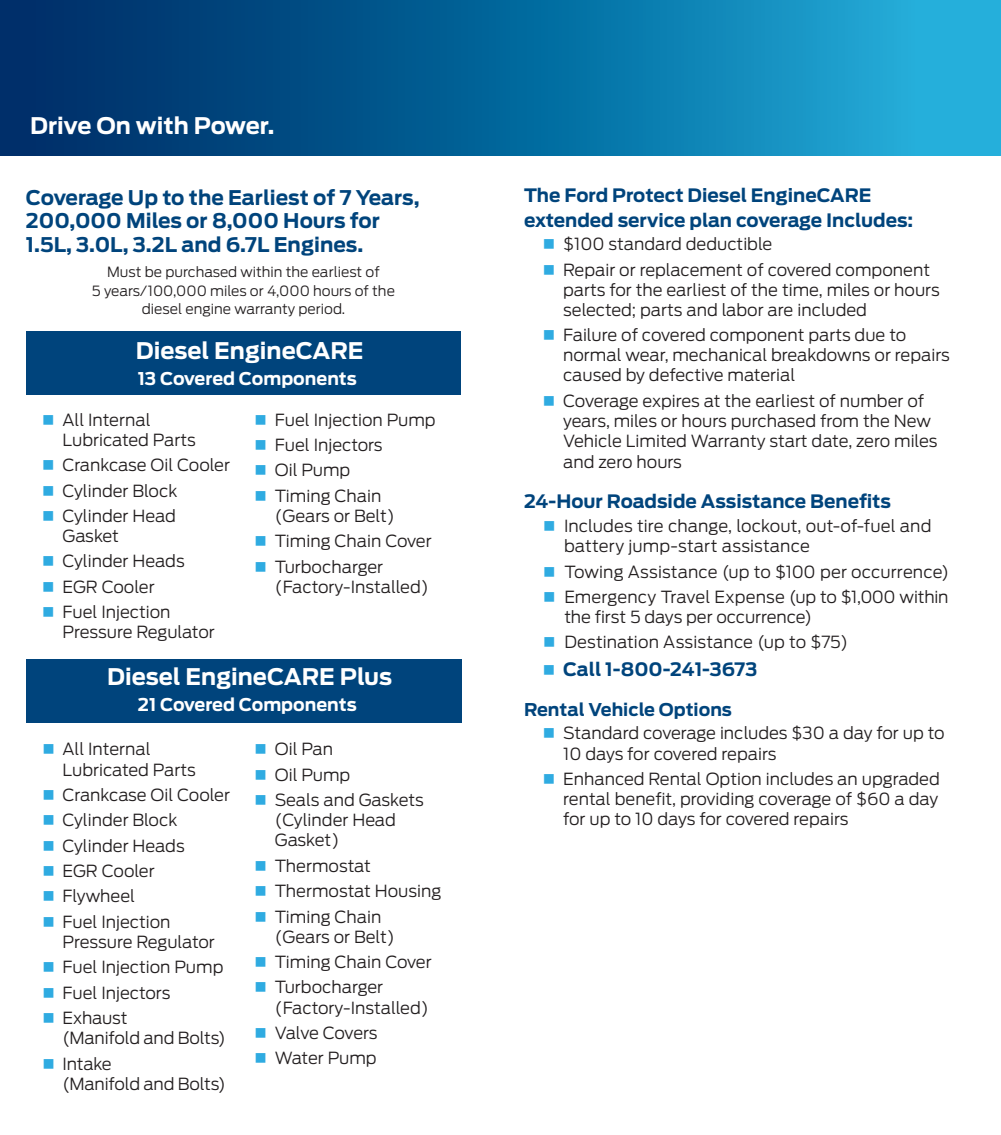
<style>
.page{position:relative;width:1001px;height:1135px;background:#fff}
.page>*{position:absolute;margin:0;border:0;box-sizing:border-box;transform-origin:0 0}
.t1{font:700 22.75px "Ford Antenna";color:#fff}
.t2{font:700 20.12px/23.6px "Ford Antenna";color:#00447c}
.t3{font:700 18.38px/24.5px "Ford Antenna";color:#00447c}
.t4{font:700 17.5px "Ford Antenna";color:#fff}
.t5{font:700 17.5px "Ford Antenna";color:#00447c}
.t6{font:300 16.62px/20.1px "Ford Antenna";color:#231f20}
.t7{font:300 16.62px "Ford Antenna";letter-spacing:-.02em;color:#231f20}
.t8{font:300 14px/18.4px "Ford Antenna";color:#231f20;text-align:center}
.s1{color:#2fabe1}
</style>
<div class="page">
<div style="left:27px;top:331px;width:434px;height:63px;background:#00447c"></div>
<div style="left:27px;top:659px;width:434px;height:63px;background:#00447c"></div>
<div style="left:0;top:0;width:1000px;height:155px;background:linear-gradient(to right,#00245f,#1fb2de)"></div>
<h1 class="t1" style="left:30px;top:105px;width:246px">Drive On with Power.</h1>
<p class="t2" style="left:26px;top:183px;width:395px">Coverage Up to the Earliest of 7 Years,<br>200,000 Miles or 8,000 Hours for<br>1.5L, 3.0L, 3.2L and 6.7L Engines.</p>
<p class="t8" style="left:92px;top:261px;width:304px">Must be purchased within the earliest of<br>5 years/100,000 miles or 4,000 hours of the diesel engine warranty period.</p>
<h1 class="t1" style="left:136px;top:330px;width:229px">Diesel EngineCARE</h1>
<p class="t4" style="left:138px;top:363px;width:221px">13 Covered Components</p>
<p class="t6" style="left:63px;top:408px;width:135px;text-indent:-20px"><span class="s1">■</span> All Internal<br>Lubricated Parts</p>
<p class="t6" style="left:42px;top:453px;width:189px"><span class="s1">■</span> Crankcase Oil Cooler</p>
<p class="t6" style="left:42px;top:478px;width:137px"><span class="s1">■</span> Cylinder Block</p>
<p class="t6" style="left:63px;top:504px;width:115px;text-indent:-20px"><span class="s1">■</span> Cylinder Head<br>Gasket</p>
<p class="t6" style="left:42px;top:549px;width:144px"><span class="s1">■</span> Cylinder Heads</p>
<p class="t6" style="left:42px;top:575px;width:114px"><span class="s1">■</span> EGR Cooler</p>
<p class="t6" style="left:63px;top:600px;width:154px;text-indent:-20px"><span class="s1">■</span> Fuel Injection<br>Pressure Regulator</p>
<p class="t6" style="left:254px;top:408px;width:183px"><span class="s1">■</span> Fuel Injection Pump</p>
<p class="t6" style="left:254px;top:433px;width:129px"><span class="s1">■</span> Fuel Injectors</p>
<p class="t6" style="left:254px;top:458px;width:97px"><span class="s1">■</span> Oil Pump</p>
<p class="t6" style="left:275px;top:484px;width:121px;text-indent:-20px"><span class="s1">■</span> Timing Chain (Gears or Belt)</p>
<p class="t6" style="left:254px;top:529px;width:178px"><span class="s1">■</span> Timing Chain Cover</p>
<p class="t6" style="left:275px;top:554px;width:155px;text-indent:-20px"><span class="s1">■</span> Turbocharger (Factory-Installed)</p>
<h1 class="t1" style="left:107px;top:656px;width:286px">Diesel EngineCARE Plus</h1>
<p class="t4" style="left:138px;top:689px;width:220px">21 Covered Components</p>
<p class="t6" style="left:63px;top:737px;width:135px;text-indent:-20px"><span class="s1">■</span> All Internal<br>Lubricated Parts</p>
<p class="t6" style="left:42px;top:783px;width:189px"><span class="s1">■</span> Crankcase Oil Cooler</p>
<p class="t6" style="left:42px;top:808px;width:137px"><span class="s1">■</span> Cylinder Block</p>
<p class="t6" style="left:42px;top:833px;width:144px"><span class="s1">■</span> Cylinder Heads</p>
<p class="t6" style="left:42px;top:859px;width:114px"><span class="s1">■</span> EGR Cooler</p>
<p class="t6" style="left:42px;top:884px;width:94px"><span class="s1">■</span> Flywheel</p>
<p class="t6" style="left:63px;top:910px;width:154px;text-indent:-20px"><span class="s1">■</span> Fuel Injection<br>Pressure Regulator</p>
<p class="t6" style="left:42px;top:955px;width:183px"><span class="s1">■</span> Fuel Injection Pump</p>
<p class="t6" style="left:42px;top:980px;width:129px"><span class="s1">■</span> Fuel Injectors</p>
<p class="t6" style="left:63px;top:1006px;width:165px;text-indent:-20px"><span class="s1">■</span> Exhaust<br>(Manifold and Bolts)</p>
<p class="t6" style="left:63px;top:1051px;width:165px;text-indent:-20px"><span class="s1">■</span> Intake<br>(Manifold and Bolts)</p>
<p class="t6" style="left:254px;top:737px;width:80px"><span class="s1">■</span> Oil Pan</p>
<p class="t6" style="left:254px;top:763px;width:97px"><span class="s1">■</span> Oil Pump</p>
<p class="t6" style="left:275px;top:788px;width:150px;text-indent:-20px"><span class="s1">■</span> Seals and Gaskets (Cylinder Head<br>Gasket)</p>
<p class="t6" style="left:254px;top:854px;width:118px"><span class="s1">■</span> Thermostat</p>
<p class="t6" style="left:254px;top:879px;width:188px"><span class="s1">■</span> Thermostat Housing</p>
<p class="t6" style="left:275px;top:904px;width:121px;text-indent:-20px"><span class="s1">■</span> Timing Chain (Gears or Belt)</p>
<p class="t6" style="left:254px;top:950px;width:178px"><span class="s1">■</span> Timing Chain Cover</p>
<p class="t6" style="left:275px;top:975px;width:155px;text-indent:-20px"><span class="s1">■</span> Turbocharger (Factory-Installed)</p>
<p class="t7" style="left:254px;top:1019px;width:124px"><span class="s1">■</span> Valve Covers</p>
<p class="t6" style="left:254px;top:1046px;width:124px"><span class="s1">■</span> Water Pump</p>
<p class="t3" style="left:524px;top:181px;width:391px">The Ford Protect Diesel EngineCARE extended service plan coverage Includes:</p>
<p class="t6" style="left:543px;top:232px;width:231px"><span class="s1">■</span> $100 standard deductible</p>
<p class="t6" style="left:563px;top:257px;width:378px;text-indent:-20px"><span class="s1">■</span> Repair or replacement of covered component parts for the earliest of the time, miles or hours selected; parts and labor are included</p>
<p class="t6" style="left:563px;top:323px;width:388px;text-indent:-20px"><span class="s1">■</span> Failure of covered component parts due to normal wear, mechanical breakdowns or repairs caused by defective material</p>
<p class="t6" style="left:563px;top:389px;width:376px;text-indent:-20px"><span class="s1">■</span> Coverage expires at the earliest of number of years, miles or hours purchased from the New Vehicle Limited Warranty start date, zero miles and zero hours</p>
<p class="t3" style="left:524px;top:487px;width:368px">24-Hour Roadside Assistance Benefits</p>
<p class="t6" style="left:564px;top:514px;width:369px;text-indent:-21px"><span class="s1">■</span> Includes tire change, lockout, out-of-fuel and battery jump-start assistance</p>
<p class="t6" style="left:543px;top:559px;width:407px"><span class="s1">■</span> Towing Assistance (up to $100 per occurrence)</p>
<p class="t6" style="left:564px;top:585px;width:385px;text-indent:-21px"><span class="s1">■</span> Emergency Travel Expense (up to $1,000 within the first 5 days per occurrence)</p>
<p class="t6" style="left:543px;top:630px;width:306px"><span class="s1">■</span> Destination Assistance (up to $75)</p>
<p class="t3" style="left:543px;top:655px;width:216px"><span class="s1">■</span> Call 1-800-241-3673</p>
<p class="t5" style="left:524px;top:694px;width:209px">Rental Vehicle Options</p>
<p class="t6" style="left:563px;top:721px;width:383px;text-indent:-20px"><span class="s1">■</span> Standard coverage includes $30 a day for up to<br>10 days for covered repairs</p>
<p class="t6" style="left:563px;top:767px;width:378px;text-align:justify;text-indent:-20px"><span class="s1">■</span> Enhanced Rental Option includes an upgraded rental benefit, providing coverage of $60 a day for up to 10 days for covered repairs</p>
</div>
